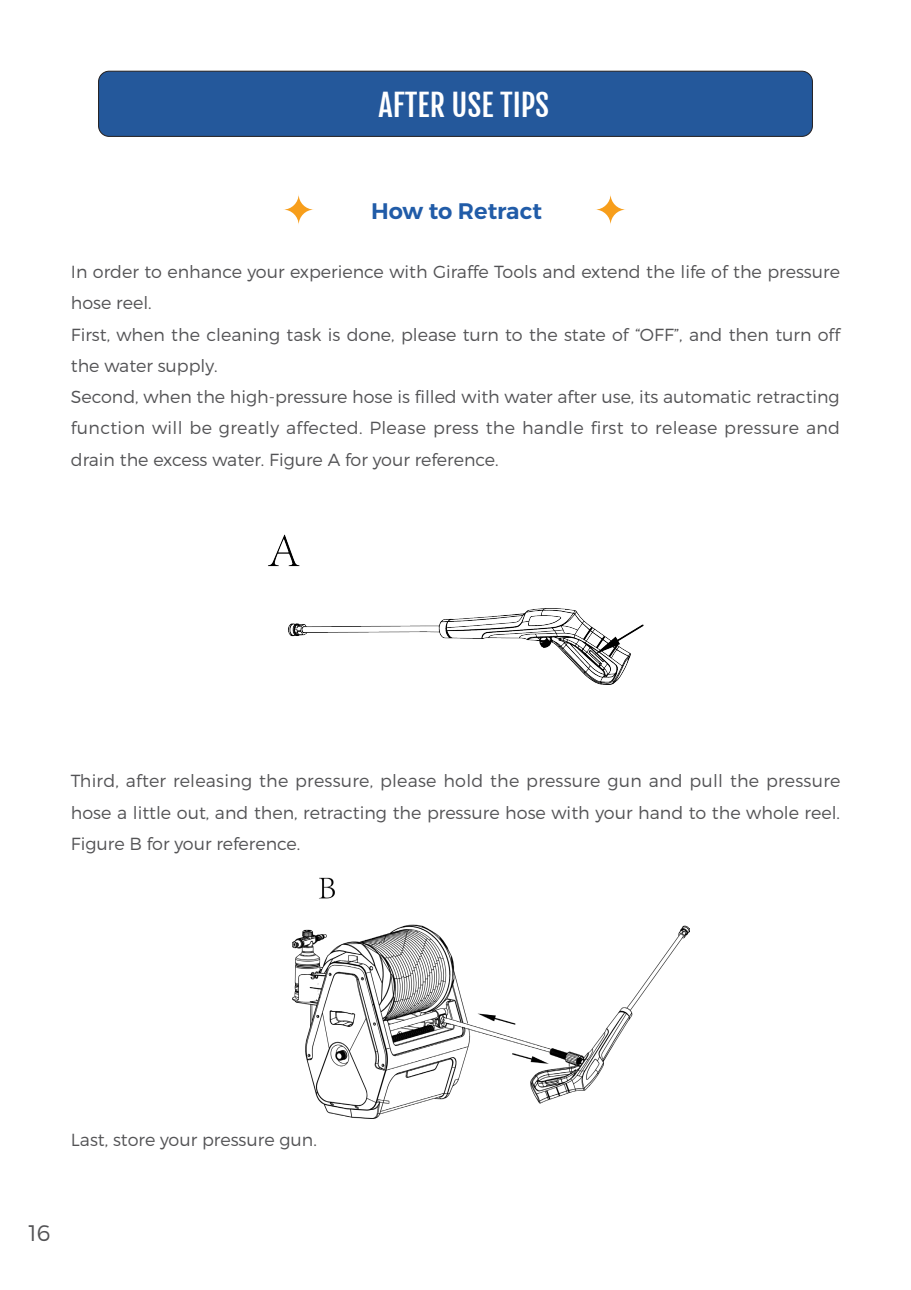
<style>
.page{position:relative;width:911px;height:1290px;background:#fff}
.page>*{position:absolute;margin:0;border:0;box-sizing:border-box;transform-origin:0 0}
.章{font:30px "Fjalla One";color:#fff}
.小节{font:600 22.5px "Montserrat";color:#215ca8}
.t1{font:300 22.5px "Montserrat";color:#535355}
.正文{font:300 17.5px/31.2px "Montserrat";color:#535355}
</style>
<div class="page">
<div style="left:99px;top:71px;width:713px;height:65px;background:#24589b;border-radius:11px"></div>
<div style="left:98px;top:71px;width:714px;height:66px;border:1px solid #231f20;border-radius:11px"></div>
<svg style="left:283px;top:194px;width:31px;height:31px"></svg>
<svg style="left:595px;top:194px;width:31px;height:31px"></svg>
<img style="left:268px;top:534px;width:375px;height:150px">
<img style="left:292px;top:877px;width:397px;height:242px">
<p class="章" style="left:378px;top:87px;width:172px">AFTER USE TIPS</p>
<p class="小节" style="left:371px;top:197px;width:172px">How to Retract</p>
<p class="正文" style="left:71px;top:256px;width:770px">In order to enhance your experience with Giraffe Tools and extend the life of the pressure hose reel.</p>
<p class="正文" style="left:71px;top:318px;width:770px">First, when the cleaning task is done, please turn to the state of “OFF”, and then turn off the water supply.</p>
<p class="正文" style="left:71px;top:381px;width:770px;text-align:justify">Second, when the high-pressure hose is filled with water after use, its automatic retracting function will be greatly affected. Please press the handle first to release pressure and drain the excess water. Figure A for your reference.</p>
<p class="正文" style="left:71px;top:765px;width:771px;text-align:justify">Third, after releasing the pressure, please hold the pressure gun and pull the pressure hose a little out, and then, retracting the pressure hose with your hand to the whole reel.<br>Figure B for your reference.</p>
<p class="正文" style="left:71px;top:1124px;width:247px">Last, store your pressure gun.</p>
<p class="t1" style="left:28px;top:1219px;width:23px">16</p>
</div>
